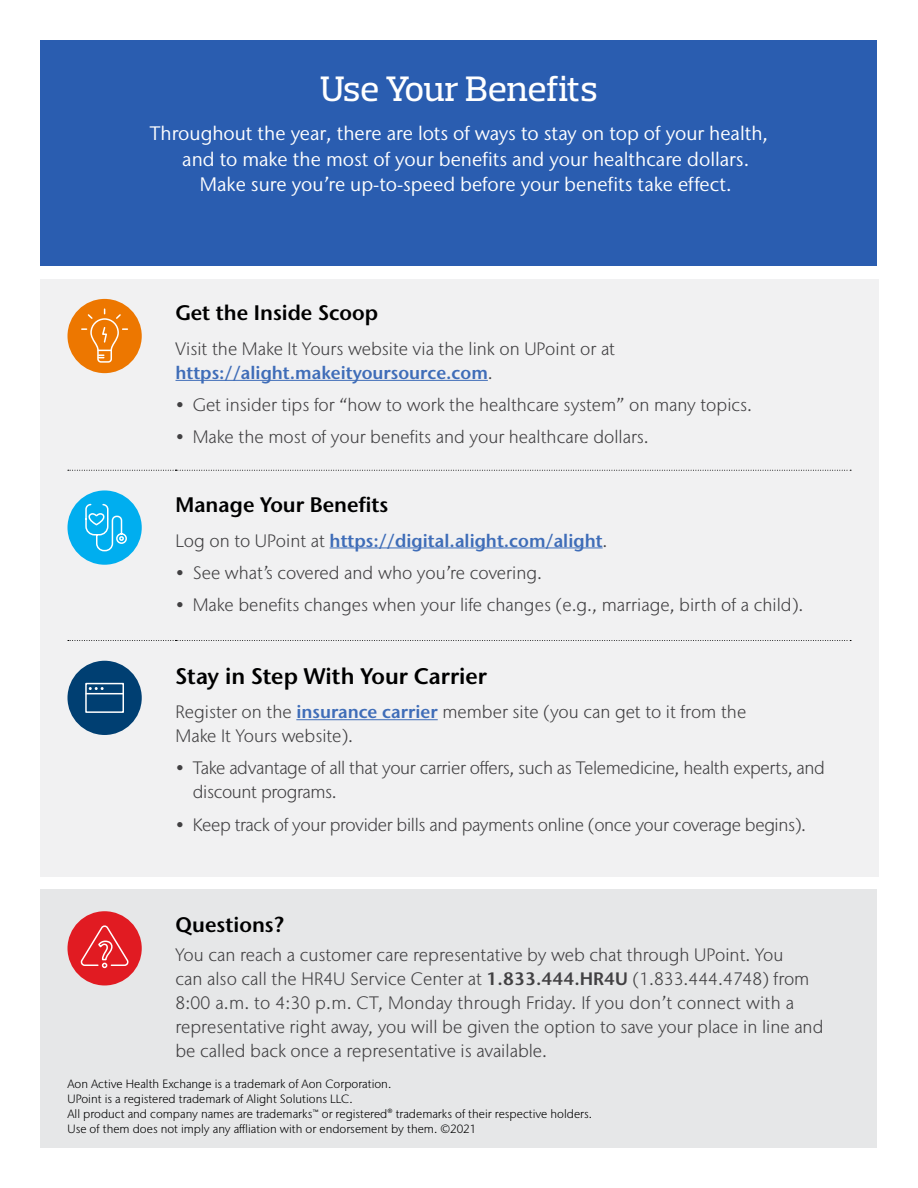
<style>
.page{position:relative;width:918px;height:1188px;background:#fff}
.page>*{position:absolute;margin:0;border:0;box-sizing:border-box;transform-origin:0 0}
.t1{font:500 36px "Prelo Slab";letter-spacing:-.015em;color:#fff}
.t2{font:600 22.5px "Stone Sans IIITC Pro";color:#000}
.t3{font:600 21px "Stone Sans IIITC Pro";color:#000}
.t4{font:19.5px "Stone Sans IIITC Pro";color:#fff}
.t5{font:300 18px/24px "Stone Sans IIITC Pro";color:#414042}
.t6{font:300 18px/24px "Stone Sans IIITC Pro";letter-spacing:-.02em;color:#414042}
.t7{font:600 18px "Stone Sans IIITC Pro";color:#3f6db8}
.t8{font:300 12px/15px "Stone Sans IIITC Pro";color:#000}
.s1{font-weight:600;color:#3f6db8}
.s2{font-weight:300;color:#414042}
.s3{font-weight:600}
</style>
<div class="page">
<div style="left:40px;top:279px;width:839px;height:597px;background:#f1f1f2"></div>
<div style="left:40px;top:40px;width:838px;height:226px;background:#2a5db0"></div>
<svg style="left:68px;top:470px;width:783px;height:1px"></svg>
<svg style="left:68px;top:640px;width:783px;height:1px"></svg>
<div style="left:68px;top:299px;width:74px;height:74px;background:#ed7700;border-radius:50%"></div>
<svg style="left:80px;top:308px;width:48px;height:55px"></svg>
<hr style="left:176px;top:380px;width:312px;height:1px;background:#3f6db8">
<div style="left:68px;top:490px;width:74px;height:75px;background:#00aeef;border-radius:50%"></div>
<svg style="left:85px;top:503px;width:42px;height:49px"></svg>
<hr style="left:330px;top:547px;width:273px;height:1px;background:#3f6db8">
<div style="left:68px;top:661px;width:74px;height:74px;background:#003f72;border-radius:50%"></div>
<svg style="left:89px;top:687px;width:15px;height:3px"></svg>
<div style="left:85px;top:683px;width:39px;height:30px;border:2px solid #fff"></div>
<hr style="left:86px;top:693px;width:37px;height:1px;background:#fff">
<hr style="left:296px;top:719px;width:142px;height:1px;background:#3f6db8">
<div style="left:40px;top:889px;width:838px;height:259px;background:#e6e7e8"></div>
<div style="left:68px;top:911px;width:74px;height:74px;background:#e11b22;border-radius:50%"></div>
<svg style="left:81px;top:926px;width:48px;height:43px"></svg>
<h1 class="t1" style="left:320px;top:67px;width:279px">Use Your Benefits</h1>
<p class="t4" style="left:150px;top:121px;width:620px">Throughout the year, there are lots of ways to stay on top of your health,</p>
<p class="t4" style="left:182px;top:147px;width:568px">and to make the most of your benefits and your healthcare dollars.</p>
<p class="t4" style="left:200px;top:172px;width:533px">Make sure you’re up-to-speed before your benefits take effect.</p>
<p class="t3" style="left:176px;top:299px;width:204px">Get the Inside Scoop</p>
<p class="t5" style="left:176px;top:337px;width:441px">Visit the Make It Yours website via the link on UPoint or at <span class="s1">https://alight.makeityoursource.com</span>.</p>
<p class="t5" style="left:176px;top:393px;width:578px">• Get insider tips for “how to work the healthcare system” on many topics.</p>
<p class="t5" style="left:176px;top:425px;width:475px">• Make the most of your benefits and your healthcare dollars.</p>
<p class="t3" style="left:176px;top:491px;width:214px">Manage Your Benefits</p>
<p class="t7" style="left:176px;top:529px;width:434px"><span class="s2">Log on to UPoint at</span> https://digital.alight.com/alight<span class="s2">.</span></p>
<p class="t5" style="left:176px;top:560px;width:368px">• See what’s covered and who you’re covering.</p>
<p class="t5" style="left:176px;top:592px;width:629px">• Make benefits changes when your life changes (e.g., marriage, birth of a child).</p>
<p class="t2" style="left:176px;top:661px;width:313px">Stay in Step With Your Carrier</p>
<p class="t5" style="left:176px;top:700px;width:572px">Register on the <span class="s1">insurance carrier</span> member site (you can get to it from the<br>Make It Yours website).</p>
<p class="t6" style="left:193px;top:756px;width:634px;text-indent:-17px">• Take advantage of all that your carrier offers, such as Telemedicine, health experts, and discount programs.</p>
<p class="t6" style="left:176px;top:812px;width:632px">• Keep track of your provider bills and payments online (once your coverage begins).</p>
<p class="t3" style="left:176px;top:912px;width:110px">Questions?</p>
<p class="t5" style="left:176px;top:942px;width:649px">You can reach a customer care representative by web chat through UPoint. You<br>can also call the HR4U Service Center at <span class="s3">1.833.444.HR4U</span> (1.833.444.4748) from 8:00 a.m. to 4:30 p.m. CT, Monday through Friday. If you don’t connect with a representative right away, you will be given the option to save your place in line and be called back once a representative is available.</p>
<p class="t8" style="left:68px;top:1076px;width:526px">Aon Active Health Exchange is a trademark of Aon Corporation.<br>UPoint is a registered trademark of Alight Solutions LLC.<br>All product and company names are trademarks™ or registered® trademarks of their respective holders.<br>Use of them does not imply any affliation with or endorsement by them. ©2021</p>
</div>
